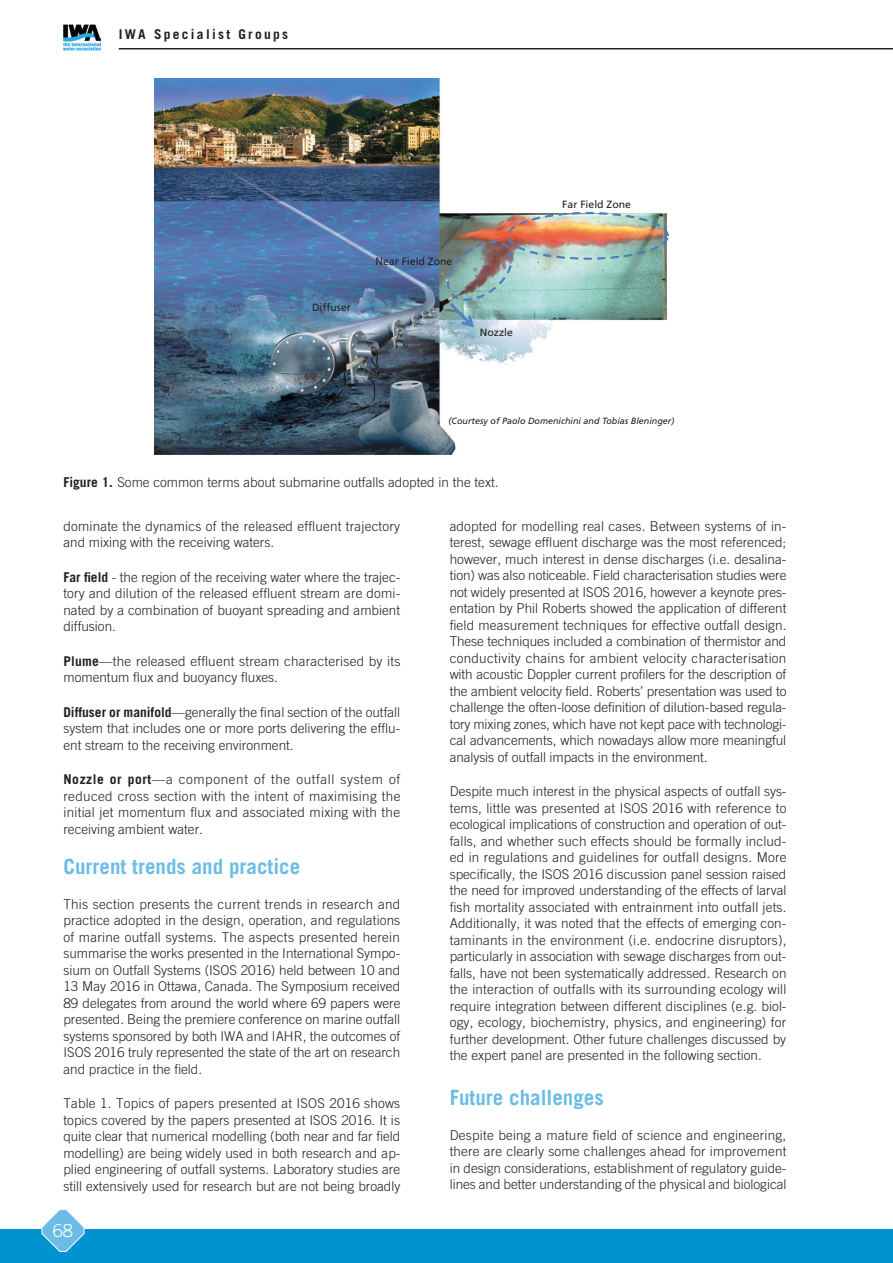
<style>
.page{position:relative;width:893px;height:1263px;background:#fff}
.page>*{position:absolute;margin:0;border:0;box-sizing:border-box;transform-origin:0 0}
.Head_1{font:700 21px "Trade Gothic LT Std";color:#6bbde5}
.Drop_Folio{font:300 18px "Trade Gothic LT Std";color:#fff}
.Text{font:300 13.5px/16.5px "Trade Gothic LT Std";color:#231f20;text-align:justify}
.Text-2{font:300 13.5px/16.5px "Trade Gothic LT Std";letter-spacing:.02em;color:#231f20}
.Figure{font:300 13.5px "Trade Gothic LT Std";color:#231f20}
.t1{font:700 13.5px "Trade Gothic LT Std";letter-spacing:.17em;color:#231f20}
.t2{font:10.5px "Frutiger 55 Roman";color:#231f20}
.t3{font:italic 9px "Frutiger 56";color:#231f20}
.s1{font-weight:700}
</style>
<div class="page">
<hr style="left:119px;top:48px;width:774px;height:1px;background:#231f20">
<div style="left:0;top:1230px;width:893px;height:33px;background:#0093d0"></div>
<svg style="left:41px;top:1209px;width:44px;height:43px"></svg>
<img style="left:64px;top:25px;width:37px;height:26px">
<img style="left:155px;top:79px;width:514px;height:376px">
<img style="left:443px;top:212px;width:225px;height:115px">
<p class="t1" style="left:119px;top:26px;width:171px">IWA Specialist Groups</p>
<p class="t2" style="left:312px;top:301px;width:40px">Diffuser</p>
<p class="t2" style="left:375px;top:255px;width:79px">Near Field Zone</p>
<p class="t2" style="left:480px;top:326px;width:35px">Nozzle</p>
<p class="t2" style="left:562px;top:199px;width:70px">Far Field Zone</p>
<p class="t3" style="left:449px;top:416px;width:227px">(Courtesy of Paolo Domenichini and Tobias Bleninger)</p>
<p class="Figure" style="left:63px;top:475px;width:437px"><span class="s1">Figure 1.</span> Some common terms about submarine outfalls adopted in the text.</p>
<p class="Text" style="left:63px;top:518px;width:338px">dominate the dynamics of the released effluent trajectory and mixing with the receiving waters.</p>
<p class="Text" style="left:63px;top:569px;width:338px"><span class="s1">Far field</span> - the region of the receiving water where the trajec&shy;tory and dilution of the released effluent stream are domi&shy;nated by a combination of buoyant spreading and ambient diffusion.</p>
<p class="Text-2" style="left:63px;top:653px;width:338px"><span class="s1">Plume</span>—the released effluent stream characterised by its momentum flux and buoyancy fluxes.</p>
<p class="Text" style="left:63px;top:704px;width:338px"><span class="s1">Diffuser or manifold</span>—generally the final section of the outfall system that includes one or more ports delivering the efflu&shy;ent stream to the receiving environment.</p>
<p class="Text" style="left:63px;top:771px;width:338px"><span class="s1">Nozzle or port</span>—a component of the outfall system of reduced cross section with the intent of maximising the initial jet momentum flux and associated mixing with the receiving ambient water.</p>
<p class="Head_1" style="left:63px;top:854px;width:238px">Current trends and practice</p>
<p class="Text" style="left:63px;top:896px;width:338px">This section presents the current trends in research and practice adopted in the design, operation, and regulations of marine outfall systems. The aspects presented herein summarise the works presented in the International Sympo&shy;sium on Outfall Systems (ISOS 2016) held between 10 and 13 May 2016 in Ottawa, Canada. The Symposium received 89 delegates from around the world where 69 papers were presented. Being the premiere conference on marine outfall systems sponsored by both IWA and IAHR, the outcomes of ISOS 2016 truly represented the state of the art on research and practice in the field.</p>
<p class="Text" style="left:63px;top:1095px;width:338px">Table 1. Topics of papers presented at ISOS 2016 shows topics covered by the papers presented at ISOS 2016. It is quite clear that numerical modelling (both near and far field modelling) are being widely used in both research and ap&shy;plied engineering of outfall systems. Laboratory studies are still extensively used for research but are not being broadly</p>
<p class="Drop_Folio" style="left:53px;top:1220px;width:22px">68</p>
<p class="Text" style="left:450px;top:518px;width:338px">adopted for modelling real cases. Between systems of in&shy;terest, sewage effluent discharge was the most referenced; however, much interest in dense discharges (i.e. desalina&shy;tion) was also noticeable. Field characterisation studies were not widely presented at ISOS 2016, however a keynote pres&shy;entation by Phil Roberts showed the application of different field measurement techniques for effective outfall design.<br>These techniques included a combination of thermistor and conductivity chains for ambient velocity characterisation with acoustic Doppler current profilers for the description of the ambient velocity field. Roberts’ presentation was used to challenge the often-loose definition of dilution-based regula&shy;tory mixing zones, which have not kept pace with technologi&shy;cal advancements, which nowadays allow more meaningful analysis of outfall impacts in the environment.</p>
<p class="Text" style="left:450px;top:783px;width:338px">Despite much interest in the physical aspects of outfall sys&shy;tems, little was presented at ISOS 2016 with reference to ecological implications of construction and operation of out&shy;falls, and whether such effects should be formally includ&shy;ed in regulations and guidelines for outfall designs. More specifically, the ISOS 2016 discussion panel session raised the need for improved understanding of the effects of larval fish mortality associated with entrainment into outfall jets.<br>Additionally, it was noted that the effects of emerging con&shy;taminants in the environment (i.e. endocrine disruptors), particularly in association with sewage discharges from out&shy;falls, have not been systematically addressed. Research on the interaction of outfalls with its surrounding ecology will require integration between different disciplines (e.g. biol&shy;ogy, ecology, biochemistry, physics, and engineering) for further development. Other future challenges discussed by the expert panel are presented in the following section.</p>
<p class="Head_1" style="left:450px;top:1085px;width:155px">Future challenges</p>
<p class="Text" style="left:450px;top:1127px;width:338px">Despite being a mature field of science and engineering, there are clearly some challenges ahead for improvement in design considerations, establishment of regulatory guide&shy;lines and better understanding of the physical and biological</p>
</div>
